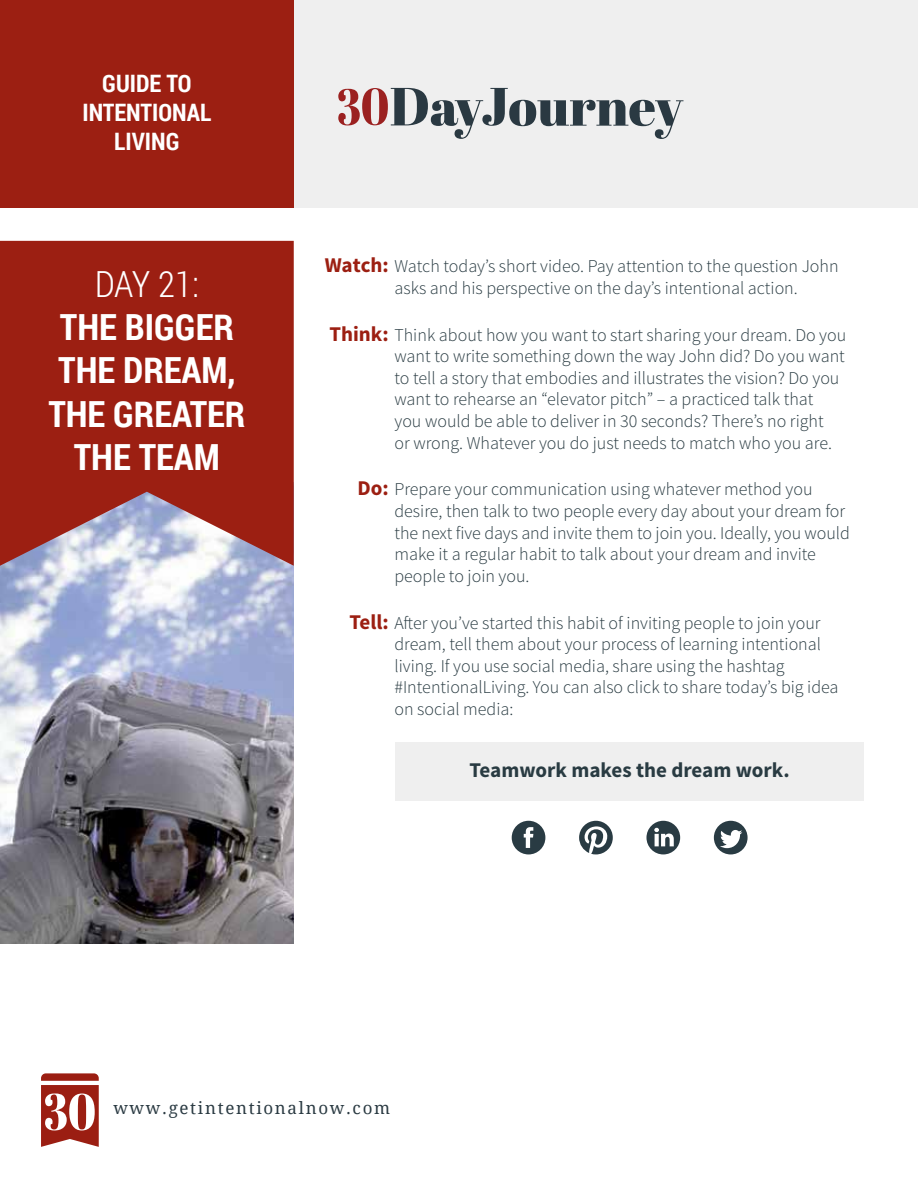
<style>
.page{position:relative;width:918px;height:1188px;background:#fff}
.page>*{position:absolute;margin:0;border:0;box-sizing:border-box;transform-origin:0 0}
.t1{font:700 36px/43.2px "Roboto Condensed";color:#fff;text-align:center}
.t2{font:300 36px "Roboto Condensed";color:#fff}
.t3{font:700 24px/28.8px "Roboto Condensed";color:#fff;text-align:center}
.t4{font:700 21px "Source Sans Pro";color:#293b42}
.t5{font:300 18px/21.6px "Source Sans Pro";color:#293b42}
.t6{font:16.95px "Droid Serif";letter-spacing:.1em;color:#2a3a42}
.s1{font-weight:700;font-size:21px;color:#9c1f12}
</style>
<div class="page">
<div style="left:395px;top:742px;width:469px;height:58px;background:#efefef"></div>
<img style="left:0;top:566px;width:294px;height:378px">
<div style="left:0;top:0;width:918px;height:208px;background:#efefef"></div>
<div style="left:0;top:0;width:294px;height:208px;background:#9c1f12"></div>
<svg style="left:0;top:241px;width:294px;height:325px;background:#a0332a"></svg>
<svg style="left:41px;top:1073px;width:58px;height:74px"></svg>
<svg style="left:338px;top:88px;width:345px;height:51px"></svg>
<svg style="left:512px;top:821px;width:33px;height:33px"></svg>
<svg style="left:579px;top:821px;width:34px;height:33px"></svg>
<svg style="left:646px;top:821px;width:34px;height:33px"></svg>
<div style="left:714px;top:821px;width:34px;height:33px;background:#293b43;border-radius:50%"></div>
<svg style="left:720px;top:830px;width:22px;height:18px"></svg>
<h2 class="t3" style="left:82px;top:69px;width:130px">GUIDE TO<br>INTENTIONAL<br>LIVING</h2>
<h1 class="t2" style="left:95px;top:259px;width:106px">DAY 21:</h1>
<h1 class="t1" style="left:48px;top:305px;width:199px">THE BIGGER<br>THE DREAM,<br>THE GREATER<br>THE TEAM</h1>
<p class="t5" style="left:394px;top:256px;width:446px;text-indent:-70px"><span class="s1">Watch:</span> Watch today’s short video. Pay attention to the question John asks and his perspective on the day’s intentional action.</p>
<p class="t5" style="left:394px;top:324px;width:453px;text-indent:-65px"><span class="s1">Think:</span> Think about how you want to start sharing your dream. Do you want to write something down the way John did? Do you want to tell a story that embodies and illustrates the vision? Do you want to rehearse an “elevator pitch” – a practiced talk that<br>you would be able to deliver in 30 seconds? There’s no right<br>or wrong. Whatever you do just needs to match who you are.</p>
<p class="t5" style="left:394px;top:479px;width:457px;text-indent:-37px"><span class="s1">Do:</span> Prepare your communication using whatever method you desire, then talk to two people every day about your dream for the next five days and invite them to join you. Ideally, you would make it a regular habit to talk about your dream and invite people to join you.</p>
<p class="t5" style="left:394px;top:612px;width:446px;text-indent:-45px"><span class="s1">Tell:</span> After you’ve started this habit of inviting people to join your dream, tell them about your process of learning intentional living. If you use social media, share using the hashtag #IntentionalLiving. You can also click to share today’s big idea on social media:</p>
<p class="t4" style="left:469px;top:757px;width:322px">Teamwork makes the dream work.</p>
<p class="t6" style="left:113px;top:1096px;width:278px">www.getintentionalnow.com</p>
</div>
